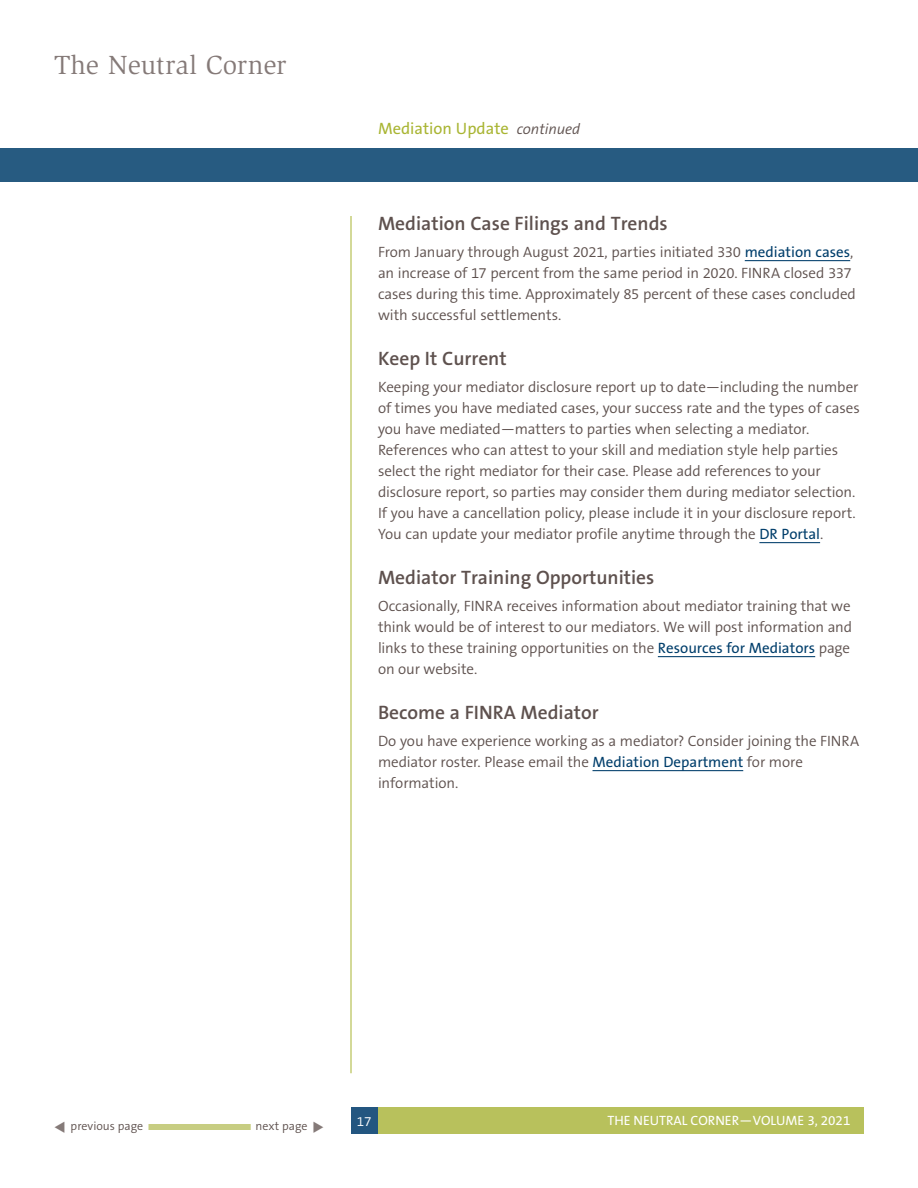
<style>
.page{position:relative;width:918px;height:1188px;background:#fff}
.page>*{position:absolute;margin:0;border:0;box-sizing:border-box;transform-origin:0 0}
.t1{font:27px "Slimbach LT";color:#857a78}
.t2{font:600 19.5px "The Sans B6";color:#5e514e}
.t3{font:16.5px "The Sans B5 Plain";color:#a9b533}
.t4{font:300 15px/21px "The Sans B4";letter-spacing:-.005em;color:#5e514e}
.t5{font:13.5px "The Sans B5 Plain";color:#fff}
.t6{font:300 13.5px "The Sans B4";color:#fff}
.t7{font:300 12px "The Sans B4";color:#5e514e}
.s1{font-family:"The Sans B4";font-weight:300;font-style:italic;font-size:15px;color:#5e514e}
.s2{font-family:"The Sans B5 Plain";font-weight:400;color:#003e6b}
.s3{color:#857a78}
</style>
<div class="page">
<div style="left:148px;top:1124px;width:103px;height:6px;background:#c7cd82"></div>
<div style="left:0;top:148px;width:918px;height:34px;background:#275b81"></div>
<div style="left:378px;top:1107px;width:486px;height:27px;background:#b8c15c"></div>
<div style="left:351px;top:1107px;width:27px;height:27px;background:#235680"></div>
<hr style="left:351px;top:216px;width:1px;height:857px;background:#a9b533">
<hr style="left:745px;top:260px;width:105px;height:1px;background:#003e6b">
<hr style="left:759px;top:542px;width:61px;height:1px;background:#003e6b">
<hr style="left:658px;top:656px;width:157px;height:1px;background:#003e6b">
<hr style="left:593px;top:770px;width:150px;height:1px;background:#003e6b">
<h1 class="t1" style="left:54px;top:50px;width:234px">The Neutral Corner</h1>
<p class="t3" style="left:378px;top:120px;width:204px">Mediation Update <span class="s1">continued</span></p>
<h2 class="t2" style="left:378px;top:213px;width:291px">Mediation Case Filings and Trends</h2>
<p class="t4" style="left:378px;top:242px;width:480px">From January through August 2021, parties initiated 330 <span class="s2">mediation cases</span>, an increase of 17 percent from the same period in 2020. FINRA closed 337 cases during this time. Approximately 85 percent of these cases concluded with successful settlements.</p>
<h2 class="t2" style="left:378px;top:348px;width:130px">Keep It Current</h2>
<p class="t4" style="left:378px;top:377px;width:483px">Keeping your mediator disclosure report up to date—including the number of times you have mediated cases, your success rate and the types of cases you have mediated—matters to parties when selecting a mediator.<br>References who can attest to your skill and mediation style help parties select the right mediator for their case. Please add references to your disclosure report, so parties may consider them during mediator selection.<br>If you have a cancellation policy, please include it in your disclosure report.<br>You can update your mediator profile anytime through the <span class="s2">DR Portal</span>.</p>
<h2 class="t2" style="left:378px;top:567px;width:278px">Mediator Training Opportunities</h2>
<p class="t4" style="left:378px;top:596px;width:476px">Occasionally, FINRA receives information about mediator training that we think would be of interest to our mediators. We will post information and links to these training opportunities on the <span class="s2">Resources for Mediators</span> page on our website.</p>
<h2 class="t2" style="left:378px;top:702px;width:222px">Become a FINRA Mediator</h2>
<p class="t4" style="left:378px;top:731px;width:483px">Do you have experience working as a mediator? Consider joining the FINRA mediator roster. Please email the <span class="s2">Mediation Department</span> for more information.</p>
<p class="t7" style="left:54px;top:1119px;width:91px"><span class="s3">▼</span> previous page</p>
<p class="t7" style="left:256px;top:1119px;width:70px">next page <span class="s3">◆</span></p>
<p class="t5" style="left:607px;top:1113px;width:245px">THE NEUTRAL CORNER—VOLUME 3, 2021</p>
<p class="t6" style="left:357px;top:1114px;width:16px">17</p>
</div>
